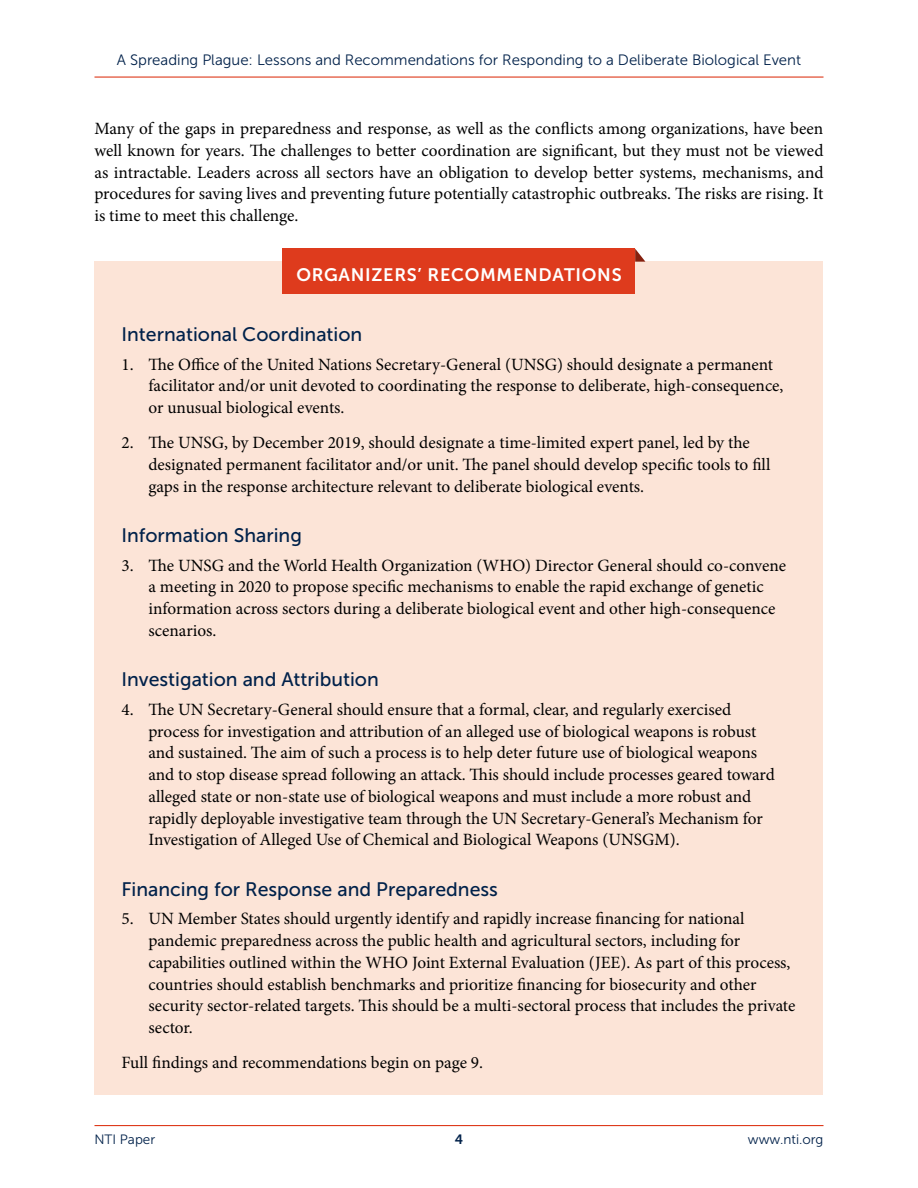
<style>
.page{position:relative;width:918px;height:1188px;background:#fff}
.page>*{position:absolute;margin:0;border:0;box-sizing:border-box;transform-origin:0 0}
.t1{font:19.5px "Museo Sans 500";color:#00214a}
.t2{font:18px "Museo Sans 700";letter-spacing:.04em;color:#fff}
.t3{font:17.25px/21.8px "Minion Pro";color:#000}
.t4{font:15px "Museo Sans 300";color:#00214a}
.t5{font:13.5px "Museo Sans 300";color:#00214a}
.t6{font:13.5px "Museo Sans 700";color:#00214a}
</style>
<div class="page">
<hr style="left:94px;top:1125px;width:730px;height:1px;background:#de3b1d">
<hr style="left:94px;top:76px;width:730px;height:2px;background:#de3b1d">
<div style="left:94px;top:262px;width:730px;height:833px;background:#fce4d7"></div>
<svg style="left:635px;top:249px;width:10px;height:13px"></svg>
<div style="left:283px;top:249px;width:352px;height:45px;background:#de3b1d"></div>
<p class="t4" style="left:117px;top:52px;width:686px">A Spreading Plague: Lessons and Recommendations for Responding to a Deliberate Biological Event</p>
<p class="t3" style="left:94px;top:118px;width:731px;text-align:justify">Many of the gaps in preparedness and response, as well as the conflicts among organizations, have been well known for years. The challenges to better coordination are significant, but they must not be viewed as intractable. Leaders across all sectors have an obligation to develop better systems, mechanisms, and procedures for saving lives and preventing future potentially catastrophic outbreaks. The risks are rising. It is time to meet this challenge.</p>
<p class="t2" style="left:296px;top:265px;width:327px">ORGANIZERS’ RECOMMENDATIONS</p>
<p class="t1" style="left:122px;top:324px;width:242px">International Coordination</p>
<p class="t3" style="left:148px;top:353px;width:636px;text-indent:-27px">1. The Office of the United Nations Secretary-General (UNSG) should designate a permanent facilitator and/or unit devoted to coordinating the response to deliberate, high-consequence, or unusual biological events.</p>
<p class="t3" style="left:148px;top:432px;width:623px;text-indent:-27px">2. The UNSG, by December 2019, should designate a time-limited expert panel, led by the designated permanent facilitator and/or unit. The panel should develop specific tools to fill gaps in the response architecture relevant to deliberate biological events.</p>
<p class="t1" style="left:122px;top:525px;width:182px">Information Sharing</p>
<p class="t3" style="left:148px;top:554px;width:639px;text-indent:-27px">3. The UNSG and the World Health Organization (WHO) Director General should co-convene a meeting in 2020 to propose specific mechanisms to enable the rapid exchange of genetic information across sectors during a deliberate biological event and other high-consequence scenarios.</p>
<p class="t1" style="left:122px;top:669px;width:259px">Investigation and Attribution</p>
<p class="t3" style="left:148px;top:699px;width:628px;text-indent:-27px">4. The UN Secretary-General should ensure that a formal, clear, and regularly exercised process for investigation and attribution of an alleged use of biological weapons is robust and sustained. The aim of such a process is to help deter future use of biological weapons and to stop disease spread following an attack. This should include processes geared toward alleged state or non-state use of biological weapons and must include a more robust and rapidly deployable investigative team through the UN Secretary-General’s Mechanism for Investigation of Alleged Use of Chemical and Biological Weapons (UNSGM).</p>
<p class="t1" style="left:122px;top:878px;width:378px">Financing for Response and Preparedness</p>
<p class="t3" style="left:148px;top:908px;width:648px;text-indent:-27px">5. UN Member States should urgently identify and rapidly increase financing for national pandemic preparedness across the public health and agricultural sectors, including for capabilities outlined within the WHO Joint External Evaluation (JEE). As part of this process, countries should establish benchmarks and prioritize financing for biosecurity and other security sector-related targets. This should be a multi-sectoral process that includes the private sector.</p>
<p class="t3" style="left:122px;top:1052px;width:363px">Full findings and recommendations begin on page 9.</p>
<p class="t5" style="left:94px;top:1132px;width:62px">NTI Paper</p>
<p class="t6" style="left:455px;top:1132px;width:10px">4</p>
<p class="t5" style="left:748px;top:1132px;width:77px">www.nti.org</p>
</div>
